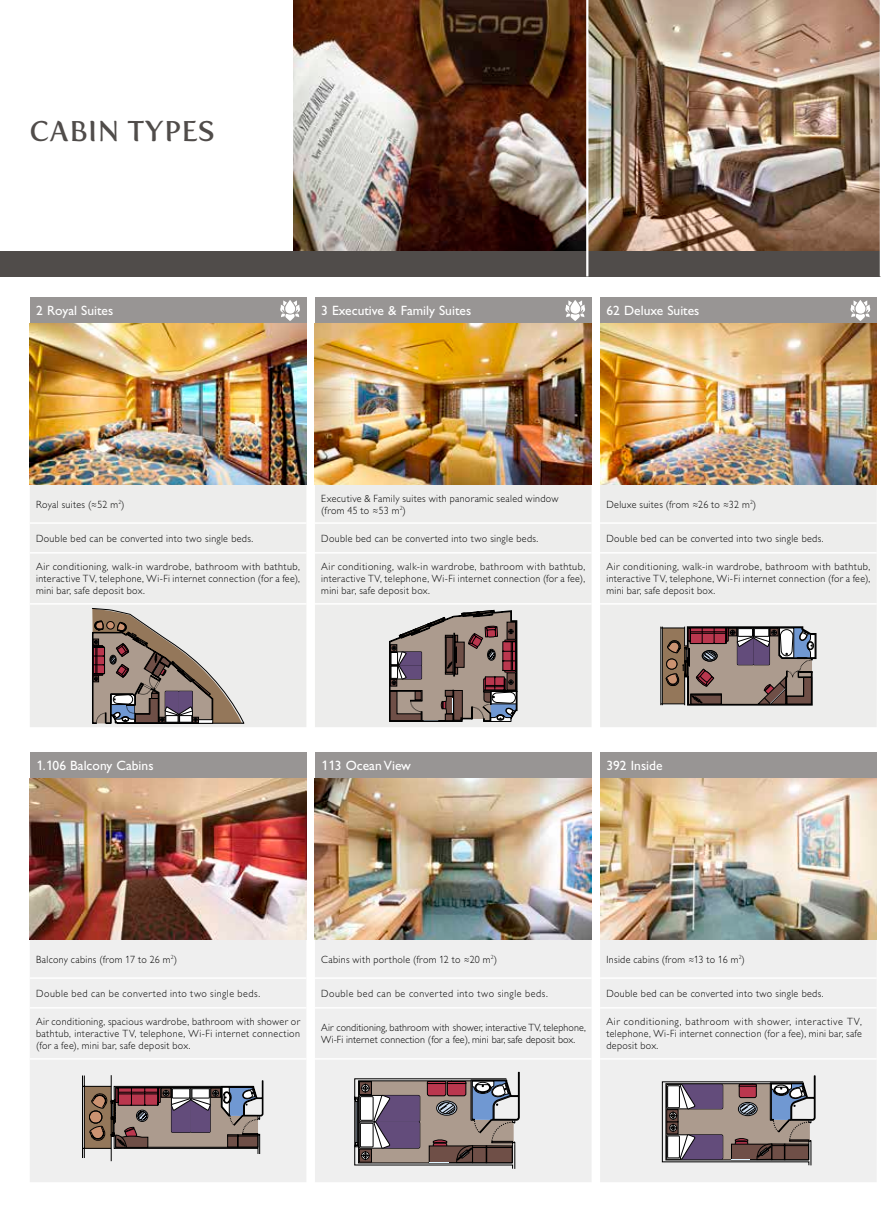
<style>
.page{position:relative;width:881px;height:1212px;background:#fff}
.page>*{position:absolute;margin:0;border:0;box-sizing:border-box;transform-origin:0 0}
.t1{font:28.5px "Fertigo";color:#504c4a}
.t2{font:13.5px "MSCGS Std";color:#fff}
.t3{font:300 10.5px/12px "MSCGS Std";letter-spacing:.035em;color:#000;text-align:justify}
.t4{font:300 10.5px/12px "MSCGS Std";letter-spacing:.035em;color:#000;text-align:justify;scale:.95 1}
.t5{font:300 10.5px/12px "MSCGS Std";letter-spacing:.01em;color:#000;scale:.95 1}
.t6{font:300 10.5px "MSCGS Std";letter-spacing:.055em;color:#000;scale:.95 1}
</style>
<div class="page">
<img style="left:293px;top:0;width:293px;height:251px">
<img style="left:588px;top:0;width:291px;height:251px">
<div style="left:0;top:251px;width:880px;height:25px;background:#504c4a"></div>
<hr style="left:586px;top:0;width:2px;height:276px;background:#fff">
<hr style="left:879px;top:0;width:1px;height:276px;background:#fff">
<div style="left:30px;top:753px;width:276px;height:25px;background:#989594"></div>
<div style="left:30px;top:940px;width:276px;height:242px;background:#efefef"></div>
<hr style="left:30px;top:977px;width:276px;height:2px;background:#fff">
<hr style="left:30px;top:1007px;width:276px;height:1px;background:#fff">
<hr style="left:30px;top:1058px;width:276px;height:1px;background:#fff">
<img style="left:30px;top:778px;width:276px;height:162px">
<svg style="left:82px;top:1075px;width:181px;height:86px"></svg>
<div style="left:315px;top:753px;width:276px;height:25px;background:#989594"></div>
<div style="left:315px;top:940px;width:276px;height:242px;background:#efefef"></div>
<hr style="left:315px;top:977px;width:276px;height:2px;background:#fff">
<hr style="left:315px;top:1007px;width:276px;height:1px;background:#fff">
<hr style="left:315px;top:1058px;width:276px;height:1px;background:#fff">
<img style="left:315px;top:778px;width:276px;height:162px">
<svg style="left:354px;top:1072px;width:165px;height:97px"></svg>
<div style="left:600px;top:753px;width:276px;height:25px;background:#989594"></div>
<div style="left:600px;top:940px;width:276px;height:242px;background:#efefef"></div>
<hr style="left:600px;top:1058px;width:276px;height:1px;background:#fff">
<hr style="left:600px;top:977px;width:276px;height:2px;background:#fff">
<hr style="left:600px;top:1007px;width:276px;height:1px;background:#fff">
<img style="left:600px;top:778px;width:276px;height:162px">
<svg style="left:661px;top:1075px;width:154px;height:91px"></svg>
<div style="left:315px;top:298px;width:276px;height:25px;background:#989594"></div>
<div style="left:315px;top:485px;width:276px;height:242px;background:#ededec"></div>
<hr style="left:315px;top:552px;width:276px;height:2px;background:#fff">
<hr style="left:315px;top:522px;width:276px;height:2px;background:#fff">
<hr style="left:315px;top:603px;width:276px;height:2px;background:#fff">
<svg style="left:565px;top:300px;width:20px;height:21px"></svg>
<img style="left:315px;top:323px;width:276px;height:162px">
<svg style="left:389px;top:610px;width:128px;height:112px;background:#8a7975"></svg>
<div style="left:30px;top:298px;width:276px;height:25px;background:#989594"></div>
<div style="left:30px;top:485px;width:276px;height:242px;background:#ededec"></div>
<hr style="left:30px;top:522px;width:276px;height:2px;background:#fff">
<hr style="left:30px;top:552px;width:276px;height:2px;background:#fff">
<hr style="left:30px;top:603px;width:276px;height:2px;background:#fff">
<svg style="left:280px;top:300px;width:20px;height:21px"></svg>
<img style="left:30px;top:323px;width:276px;height:162px">
<svg style="left:92px;top:608px;width:152px;height:116px;background:#a1958f"></svg>
<div style="left:600px;top:298px;width:276px;height:25px;background:#989594"></div>
<div style="left:600px;top:485px;width:276px;height:242px;background:#ededec"></div>
<hr style="left:600px;top:552px;width:276px;height:2px;background:#fff">
<hr style="left:600px;top:522px;width:276px;height:2px;background:#fff">
<hr style="left:600px;top:603px;width:276px;height:2px;background:#fff">
<svg style="left:850px;top:300px;width:21px;height:21px"></svg>
<img style="left:600px;top:323px;width:276px;height:162px">
<svg style="left:660px;top:626px;width:156px;height:79px;background:#816f6b"></svg>
<h1 class="t1" style="left:30px;top:114px;width:17px">CABI</h1>
<h1 class="t1" style="left:98px;top:114px;width:83px">N TYPES</h1>
<p class="t2" style="left:36px;top:302px;width:79px">2 Royal Suites</p>
<p class="t2" style="left:321px;top:302px;width:151px">3 Executive &amp; Family Suites</p>
<p class="t2" style="left:606px;top:302px;width:94px">62 Deluxe Suites</p>
<p class="t4" style="left:36px;top:498px;width:94px">Royal suites (≈52 m<sup>2</sup>)</p>
<p class="t4" style="left:36px;top:532px;width:230px">Double bed can be converted into two single beds.</p>
<p class="t3" style="left:36px;top:561px;width:265px">Air conditioning, walk-in wardrobe, bathroom with bathtub, interactive TV, telephone, Wi-Fi internet connection (for a fee), mini bar, safe deposit box.</p>
<p class="t4" style="left:321px;top:492px;width:251px">Executive &amp; Family suites with panoramic sealed window (from 45 to ≈53 m<sup>2</sup>)</p>
<p class="t4" style="left:321px;top:532px;width:230px">Double bed can be converted into two single beds.</p>
<p class="t3" style="left:321px;top:561px;width:265px">Air conditioning, walk-in wardrobe, bathroom with bathtub, interactive TV, telephone, Wi-Fi internet connection (for a fee), mini bar, safe deposit box.</p>
<p class="t4" style="left:606px;top:498px;width:159px">Deluxe suites (from ≈26 to ≈32 m<sup>2</sup>)</p>
<p class="t4" style="left:606px;top:532px;width:230px">Double bed can be converted into two single beds.</p>
<p class="t3" style="left:606px;top:561px;width:265px">Air conditioning, walk-in wardrobe, bathroom with bathtub, interactive TV, telephone, Wi-Fi internet connection (for a fee), mini bar, safe deposit box.</p>
<p class="t2" style="left:36px;top:757px;width:119px">1.106 Balcony Cabins</p>
<p class="t2" style="left:321px;top:757px;width:91px">113 Ocean View</p>
<p class="t2" style="left:606px;top:757px;width:58px">392 Inside</p>
<p class="t4" style="left:36px;top:953px;width:150px">Balcony cabins (from 17 to 26 m<sup>2</sup>)</p>
<p class="t6" style="left:36px;top:987px;width:237px">Double bed can be converted into two single beds.</p>
<p class="t4" style="left:36px;top:1016px;width:279px">Air conditioning, spacious wardrobe, bathroom with shower or bathtub, interactive TV, telephone, Wi-Fi internet connection (for a fee), mini bar, safe deposit box.</p>
<p class="t4" style="left:321px;top:953px;width:186px">Cabins with porthole (from 12 to ≈20 m<sup>2</sup>)</p>
<p class="t6" style="left:321px;top:987px;width:240px">Double bed can be converted into two single beds.</p>
<p class="t5" style="left:321px;top:1022px;width:280px">Air conditioning, bathroom with shower, interactive TV, telephone,<br>Wi-Fi internet connection (for a fee), mini bar, safe deposit box.</p>
<p class="t4" style="left:606px;top:953px;width:147px">I nside cabins (from ≈13 to 16 m<sup>2</sup>)</p>
<p class="t4" style="left:606px;top:987px;width:230px">Double bed can be converted into two single beds.</p>
<p class="t3" style="left:606px;top:1016px;width:257px">Air conditioning, bathroom with shower, interactive TV, telephone, Wi-Fi internet connection (for a fee), mini bar, safe deposit box.</p>
</div>
